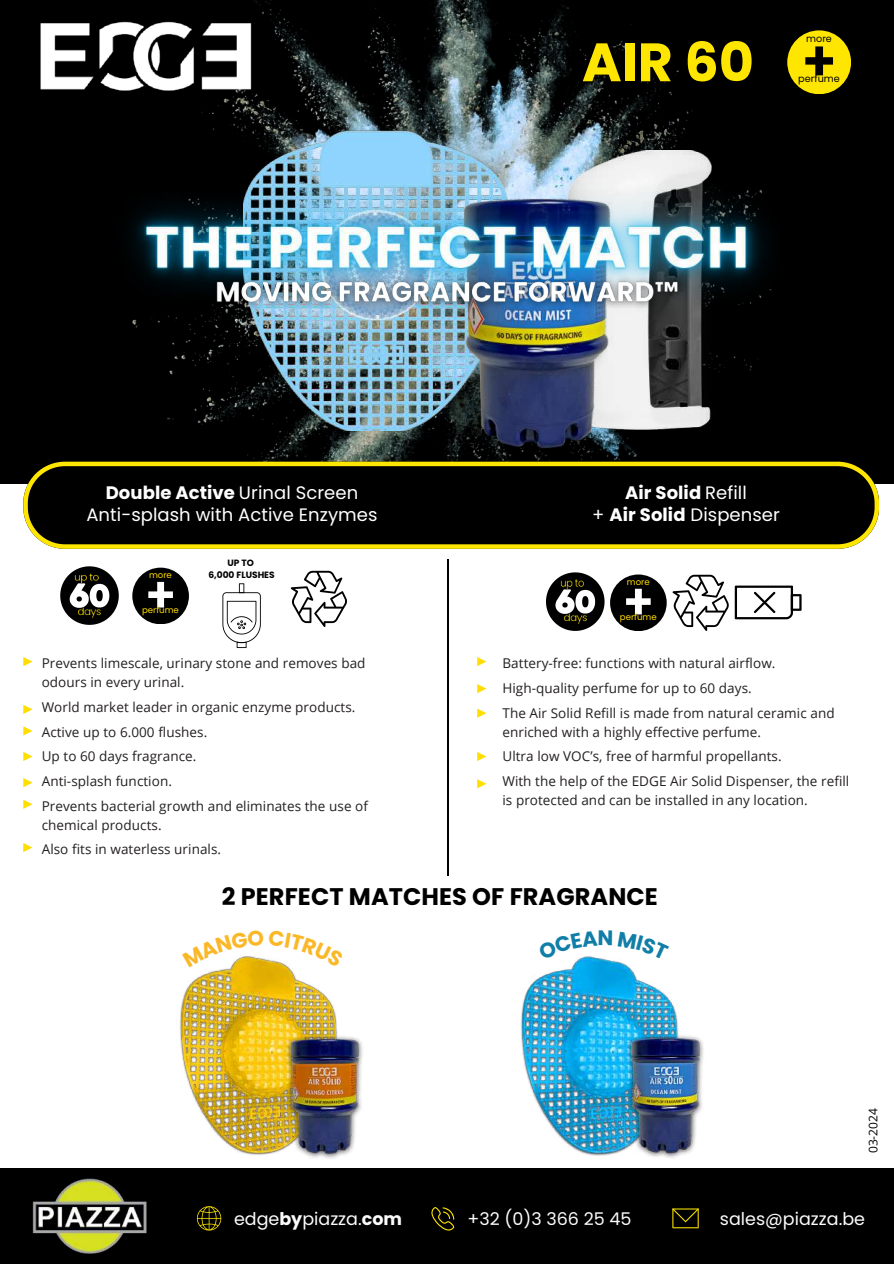
<style>
.page{position:relative;width:894px;height:1264px;background:#fff}
.page>*{position:absolute;margin:0;border:0;box-sizing:border-box;transform-origin:0 0}
.t1{font:700 54px "Poppins";color:#ffe600}
.t2{font:700 24px "Poppins";letter-spacing:.005em;color:#000}
.t3{font:18px/21.3px "Poppins";letter-spacing:.005em;color:#fff;text-align:center}
.t4{font:700 18px/21.3px "Poppins";letter-spacing:.005em;color:#fff;text-align:center}
.t5{font:17.55px "Poppins";color:#fafbfa}
.t6{font:13.5px/24.8px "Open Sans";letter-spacing:.005em;color:#231f20}
.t7{font:12px "Open Sans";letter-spacing:.005em;color:#000}
.t8{font:9.6px "Poppins";color:#000}
.t9{font:700 9px/12px "Poppins";color:#000;text-align:center}
.t10{font:8.55px "Poppins";color:#ffde00}
.s1{font-weight:700}
.s2{font-weight:400}
</style>
<div class="page">
<img style="left:0;top:0;width:893px;height:504px">
<svg style="left:23px;top:461px;width:855px;height:87px;background:#1b1902"></svg>
<svg style="left:787px;top:30px;width:63px;height:64px;background:#b1a000"></svg>
<img style="left:15px;top:5px;width:260px;height:101px">
<img style="left:243px;top:366px;width:196px;height:65px">
<img style="left:439px;top:366px;width:324px;height:82px">
<img style="left:451px;top:366px;width:171px;height:86px">
<svg style="left:672px;top:574px;width:56px;height:57px"></svg>
<svg style="left:734px;top:585px;width:67px;height:34px"></svg>
<svg style="left:291px;top:570px;width:56px;height:57px"></svg>
<div style="left:0;top:1168px;width:893px;height:95px;background:#000"></div>
<svg style="left:197px;top:1206px;width:24px;height:24px"></svg>
<svg style="left:431px;top:1207px;width:23px;height:23px"></svg>
<svg style="left:672px;top:1208px;width:26px;height:20px"></svg>
<img style="left:33px;top:1178px;width:113px;height:75px">
<img style="left:66px;top:128px;width:761px;height:238px">
<img style="left:203px;top:269px;width:487px;height:47px">
<svg style="left:546px;top:572px;width:58px;height:59px"></svg>
<img style="left:558px;top:576px;width:28px;height:17px">
<img style="left:561px;top:610px;width:28px;height:16px">
<svg style="left:60px;top:566px;width:59px;height:59px"></svg>
<img style="left:72px;top:570px;width:29px;height:16px">
<img style="left:76px;top:604px;width:28px;height:17px">
<svg style="left:222px;top:583px;width:38px;height:65px"></svg>
<svg style="left:610px;top:574px;width:56px;height:57px"></svg>
<svg style="left:132px;top:567px;width:57px;height:57px"></svg>
<hr style="left:447px;top:560px;width:1px;height:315px;background:#000">
<img style="left:521px;top:959px;width:183px;height:199px">
<img style="left:180px;top:967px;width:183px;height:192px">
<svg style="left:23px;top:657px;width:10px;height:9px"></svg>
<svg style="left:23px;top:704px;width:10px;height:10px"></svg>
<svg style="left:23px;top:726px;width:10px;height:9px"></svg>
<svg style="left:23px;top:752px;width:10px;height:9px"></svg>
<svg style="left:23px;top:778px;width:10px;height:9px"></svg>
<svg style="left:23px;top:799px;width:10px;height:10px"></svg>
<svg style="left:23px;top:843px;width:9px;height:9px"></svg>
<svg style="left:477px;top:657px;width:9px;height:9px"></svg>
<svg style="left:477px;top:684px;width:9px;height:9px"></svg>
<svg style="left:477px;top:708px;width:9px;height:9px"></svg>
<svg style="left:477px;top:752px;width:9px;height:9px"></svg>
<svg style="left:477px;top:779px;width:9px;height:9px"></svg>
<svg style="left:579px;top:956px;width:24px;height:3px"></svg>
<svg style="left:231px;top:956px;width:58px;height:11px"></svg>
<h1 class="t1" style="left:581px;top:25px;width:173px">AIR 60</h1>
<p class="t8" style="left:806px;top:32px;width:27px">more</p>
<p class="t8" style="left:798px;top:72px;width:43px">perfume</p>
<h3 class="t3" style="left:86px;top:482px;width:292px"><span class="s1">Double Active</span> Urinal Screen<br>Anti-splash with Active Enzymes</h3>
<h3 class="t4" style="left:592px;top:482px;width:189px">Air Solid <span class="s2">Refill<br>+</span> Air Solid <span class="s2">Dispenser</span></h3>
<p class="t10" style="left:149px;top:568px;width:24px">more</p>
<p class="t10" style="left:142px;top:604px;width:38px">perfume</p>
<p class="t9" style="left:208px;top:556px;width:68px">UP TO<br>6,000 FLUSHES</p>
<p class="t10" style="left:626px;top:575px;width:24px">more</p>
<p class="t10" style="left:619px;top:611px;width:38px">perfume</p>
<p class="t6" style="left:42px;top:653px;width:325px;line-height:18.8px">Prevents limescale, urinary stone and removes bad odours in every urinal.</p>
<p class="t6" style="left:42px;top:694px;width:327px">World market leader in organic enzyme products.<br>Active up to 6.000 flushes.<br>Up to 60 days fragrance.<br>Anti-splash function.<br>Prevents bacterial growth and eliminates the use of</p>
<p class="t6" style="left:42px;top:812px;width:181px">chemical products.<br>Also fits in waterless urinals.</p>
<p class="t6" style="left:502px;top:650px;width:333px">Battery-free: functions with natural airflow.<br>High-quality perfume for up to 60 days.<br>The Air Solid Refill is made from natural ceramic and</p>
<p class="t6" style="left:502px;top:719px;width:348px">enriched with a highly effective perfume.<br>Ultra low VOC’s, free of harmful propellants.<br>With the help of the EDGE Air Solid Dispenser, the refill</p>
<p class="t6" style="left:502px;top:787px;width:307px">is protected and can be installed in any location.</p>
<h2 class="t2" style="left:222px;top:879px;width:437px">2 PERFECT MATCHES OF FRAGRANCE</h2>
<p class="t7" style="left:864px;top:1153px;width:47px;rotate:-90deg">03-2024</p>
<p class="t5" style="left:234px;top:1206px;width:169px">edge<span class="s1">by</span>piazza.<span class="s1">com</span></p>
<p class="t5" style="left:467px;top:1206px;width:165px">+32 (0)3 366 25 45</p>
<p class="t5" style="left:719px;top:1206px;width:146px">sales@piazza.be</p>
</div>
